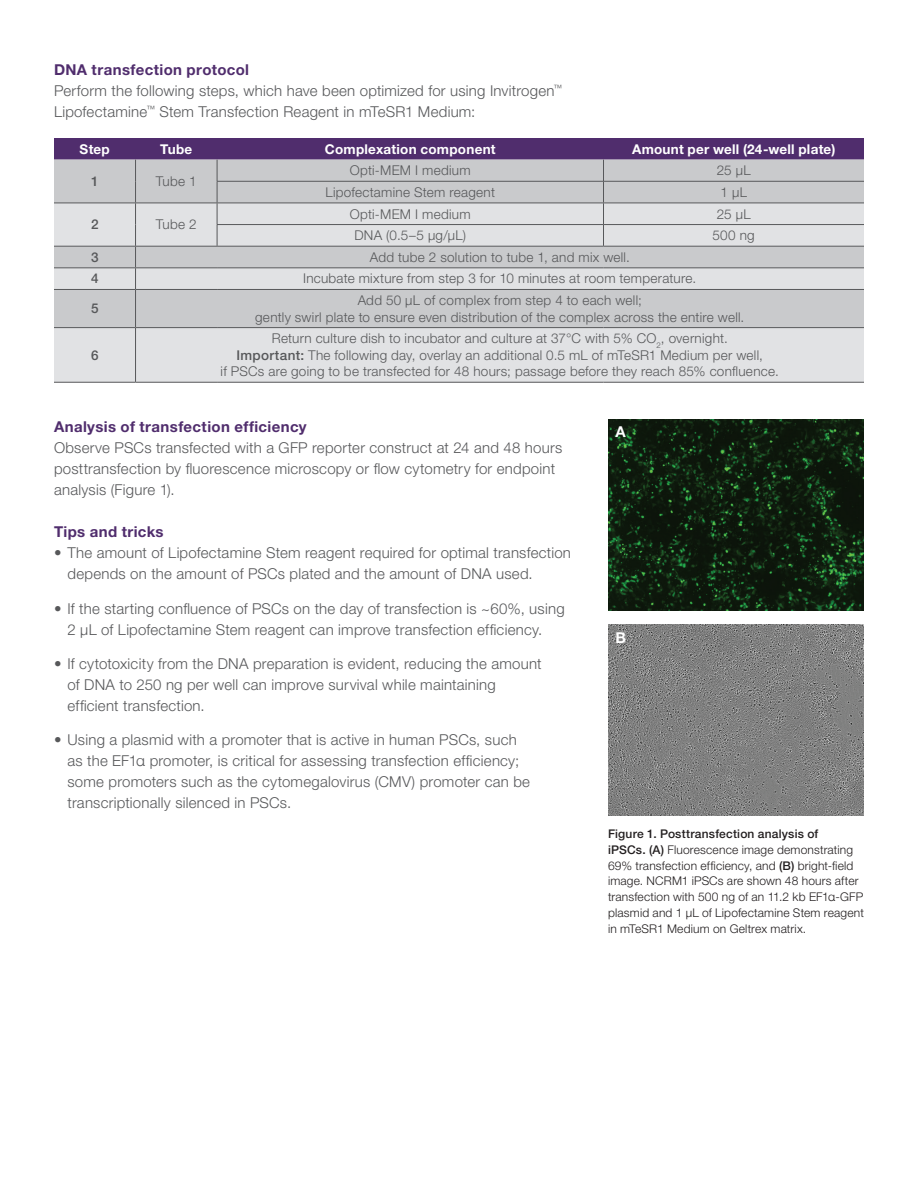
<style>
.page{position:relative;width:918px;height:1188px;background:#fff}
.page>*{position:absolute;margin:0;border:0;box-sizing:border-box;transform-origin:0 0}
.t1{font:300 15px/21px "Helvetica Neue LT Std";letter-spacing:.015em;color:#57585a}
.t2{font:700 15px "Helvetica Neue LT Std";letter-spacing:.025em;color:#502d6d}
.t3{font:700 15px "Helvetica Neue LT Std";color:#fff}
.t4{font:300 13.5px/16.5px "Helvetica Neue LT Std";letter-spacing:.02em;color:#57585a;text-align:center}
.t5{font:700 13.5px "Helvetica Neue LT Std";letter-spacing:.02em;color:#fff}
.t6{font:500 13.5px "Helvetica Neue LT Std";color:#57585a}
.t7{font:300 12px/15.8px "Helvetica Neue LT Std";letter-spacing:.015em;color:#231f20}
.s1{font-weight:700;color:#502d6d}
.s2{font-weight:500}
.s3{font-family:"Helvetica Neue"}
</style>
<div class="page">
<svg style="left:54px;top:290px;width:810px;height:92px;background:#d6d7d9"></svg>
<svg style="left:54px;top:138px;width:810px;height:151px;background:#bfbbc6"></svg>
<hr style="left:135px;top:290px;width:1px;height:37px;background:#57585a">
<hr style="left:135px;top:328px;width:1px;height:54px;background:#57585a">
<hr style="left:217px;top:224px;width:387px;height:1px;background:#57585a">
<hr style="left:217px;top:181px;width:387px;height:1px;background:#57585a">
<hr style="left:604px;top:181px;width:260px;height:1px;background:#57585a">
<hr style="left:604px;top:224px;width:260px;height:1px;background:#57585a">
<hr style="left:54px;top:203px;width:82px;height:1px;background:#57585a">
<hr style="left:136px;top:203px;width:81px;height:1px;background:#57585a">
<hr style="left:217px;top:203px;width:387px;height:1px;background:#57585a">
<hr style="left:604px;top:203px;width:260px;height:1px;background:#57585a">
<hr style="left:54px;top:246px;width:82px;height:1px;background:#57585a">
<hr style="left:136px;top:246px;width:81px;height:1px;background:#57585a">
<hr style="left:217px;top:246px;width:387px;height:1px;background:#57585a">
<hr style="left:604px;top:246px;width:260px;height:1px;background:#57585a">
<hr style="left:54px;top:267px;width:82px;height:1px;background:#57585a">
<hr style="left:136px;top:267px;width:81px;height:1px;background:#57585a">
<hr style="left:217px;top:267px;width:387px;height:1px;background:#57585a">
<hr style="left:604px;top:267px;width:260px;height:1px;background:#57585a">
<hr style="left:54px;top:289px;width:82px;height:1px;background:#57585a">
<hr style="left:136px;top:289px;width:81px;height:1px;background:#57585a">
<hr style="left:217px;top:289px;width:387px;height:1px;background:#57585a">
<hr style="left:604px;top:289px;width:260px;height:1px;background:#57585a">
<hr style="left:54px;top:327px;width:82px;height:1px;background:#57585a">
<hr style="left:136px;top:327px;width:81px;height:1px;background:#57585a">
<hr style="left:217px;top:327px;width:387px;height:1px;background:#57585a">
<hr style="left:604px;top:327px;width:260px;height:1px;background:#57585a">
<hr style="left:54px;top:382px;width:82px;height:1px;background:#57585a">
<hr style="left:136px;top:382px;width:81px;height:1px;background:#57585a">
<hr style="left:217px;top:382px;width:387px;height:1px;background:#57585a">
<hr style="left:604px;top:382px;width:260px;height:1px;background:#57585a">
<img style="left:608px;top:419px;width:256px;height:191px">
<img style="left:608px;top:624px;width:256px;height:191px">
<p class="t1" style="left:54px;top:59px;width:510px"><span class="s1">DNA transfection protocol<br></span>Perform the following steps, which have been optimized for using Invitrogen<sup>™<br></sup>Lipofectamine<sup>™</sup> Stem Transfection Reagent in mTeSR1 Medium:</p>
<p class="t5" style="left:80px;top:140px;width:32px">Step</p>
<p class="t5" style="left:160px;top:140px;width:34px">Tube</p>
<p class="t5" style="left:325px;top:140px;width:172px">Complexation component</p>
<p class="t5" style="left:632px;top:140px;width:205px">Amount per well (24-well plate)</p>
<p class="t6" style="left:91px;top:173px;width:9px">1</p>
<p class="t4" style="left:156px;top:173px;width:42px">Tube 1</p>
<p class="t4" style="left:350px;top:162px;width:122px">Opti-MEM I medium</p>
<p class="t4" style="left:717px;top:162px;width:35px">25 µL</p>
<p class="t4" style="left:325px;top:184px;width:171px">Lipofectamine Stem reagent</p>
<p class="t4" style="left:721px;top:184px;width:28px">1 µL</p>
<p class="t6" style="left:91px;top:217px;width:9px">2</p>
<p class="t4" style="left:156px;top:216px;width:42px">Tube 2</p>
<p class="t4" style="left:350px;top:205px;width:122px">Opti-MEM I medium</p>
<p class="t4" style="left:717px;top:205px;width:35px">25 µL</p>
<p class="t4" style="left:354px;top:227px;width:113px">DNA (0.5–5 µg/µL)</p>
<p class="t4" style="left:713px;top:227px;width:44px">500 ng</p>
<p class="t6" style="left:91px;top:249px;width:9px">3</p>
<p class="t4" style="left:370px;top:249px;width:262px">Add tube 2 solution to tube 1, and mix well.</p>
<p class="t6" style="left:91px;top:271px;width:9px">4</p>
<p class="t4" style="left:303px;top:270px;width:395px">Incubate mixture from step 3 for 10 minutes at room temperature.</p>
<p class="t6" style="left:91px;top:301px;width:9px">5</p>
<p class="t4" style="left:255px;top:292px;width:491px">Add 50 µL of complex from step 4 to each well;<br>gently swirl plate to ensure even distribution of the complex across the entire well.</p>
<p class="t6" style="left:91px;top:347px;width:9px">6</p>
<p class="t4" style="left:221px;top:330px;width:560px">Return culture dish to incubator and culture at 37°C with 5% CO<sub>2</sub>, overnight.<br><span class="s2">Important:</span> The following day, overlay an additional 0.5 mL of mTeSR1 Medium per well,<br>if PSCs are going to be transfected for 48 hours; passage before they reach 85% confluence.</p>
<p class="t2" style="left:54px;top:417px;width:254px">Analysis of transfection efficiency</p>
<p class="t1" style="left:54px;top:437px;width:510px">Observe PSCs transfected with a GFP reporter construct at 24 and 48 hours posttransfection by fluorescence microscopy or flow cytometry for endpoint analysis (Figure 1).</p>
<p class="t2" style="left:54px;top:522px;width:111px">Tips and tricks</p>
<p class="t1" style="left:68px;top:542px;width:505px;text-indent:-14px">• The amount of Lipofectamine Stem reagent required for optimal transfection depends on the amount of PSCs plated and the amount of DNA used.</p>
<p class="t1" style="left:54px;top:597px;width:512px;text-align:center">• If the starting confluence of PSCs on the day of transfection is ~60%, using<br>2 µL of Lipofectamine Stem reagent can improve transfection efficiency.</p>
<p class="t1" style="left:68px;top:653px;width:476px;text-indent:-14px">• If cytotoxicity from the DNA preparation is evident, reducing the amount of DNA to 250 ng per well can improve survival while maintaining efficient transfection.</p>
<p class="t1" style="left:68px;top:729px;width:464px;text-indent:-14px">• Using a plasmid with a promoter that is active in human PSCs, such as the EF1<span class="s3">α</span> promoter, is critical for assessing transfection efficiency; some promoters such as the cytomegalovirus (CMV) promoter can be transcriptionally silenced in PSCs.</p>
<p class="t3" style="left:615px;top:423px;width:12px">A</p>
<p class="t3" style="left:615px;top:628px;width:12px">B</p>
<p class="t7" style="left:608px;top:826px;width:257px"><span class="s2">Figure 1. Posttransfection analysis of<br>iPSCs. (A)</span> Fluorescence image demonstrating 69% transfection efficiency, and <span class="s2">(B)</span> bright-field image. NCRM1 iPSCs are shown 48 hours after transfection with 500 ng of an 11.2 kb EF1<span class="s3">α</span>-GFP plasmid and 1 µL of Lipofectamine Stem reagent in mTeSR1 Medium on Geltrex matrix.</p>
</div>
